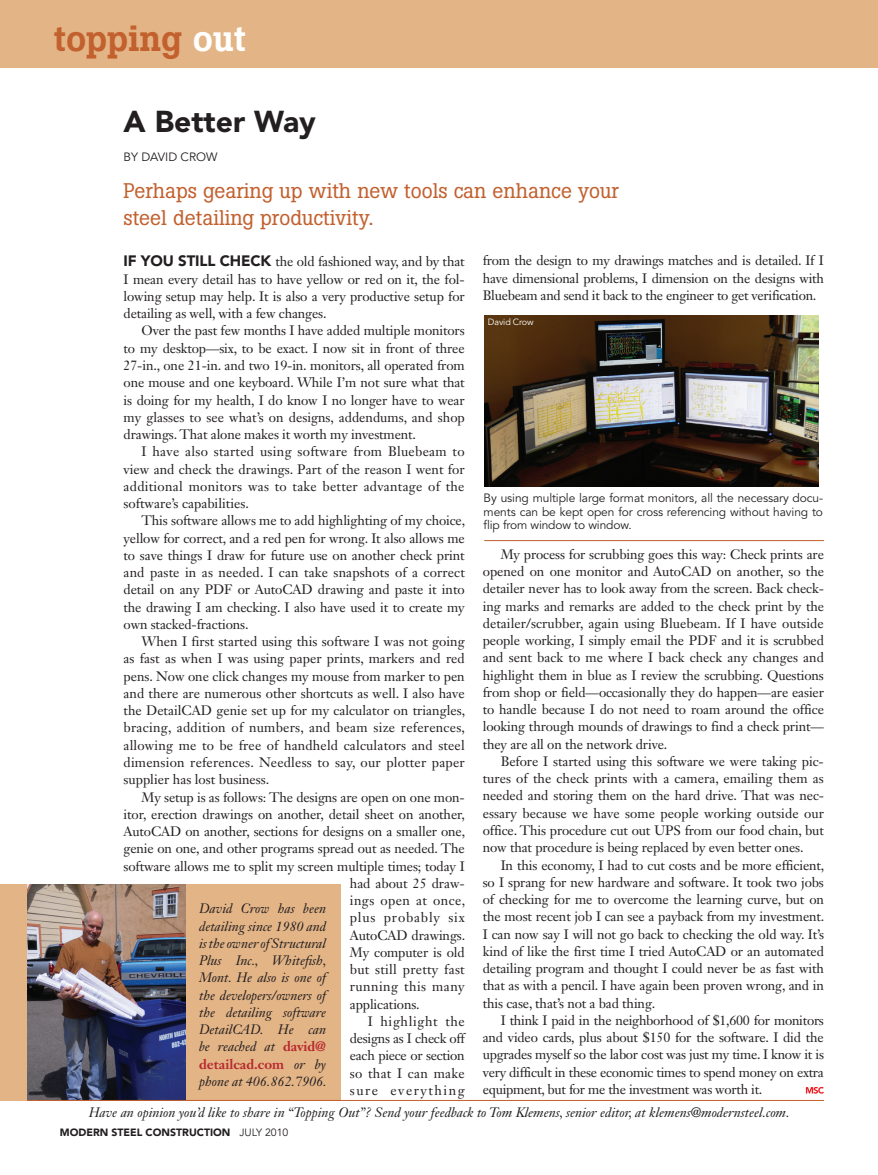
<style>
.page{position:relative;width:878px;height:1175px;background:#fff}
.page>*{position:absolute;margin:0;border:0;box-sizing:border-box;transform-origin:0 0}
.t1{font:500 36px "Boton";color:#c2602e}
.t2{font:900 30px "Avenir LT Std";color:#231f20}
.t3{font:21px/27px "Boton";color:#c2602e}
.t4{font:900 15px "Avenir LT Std";color:#231f20}
.t5{font:13.5px/17.2px "Janson Text LT Std";letter-spacing:-.01em;color:#231f20;text-align:justify}
.t6{font:italic 13.5px/17.2px "Janson Text LT Std";color:#231f20;text-align:justify}
.t7{font:13.5px "Janson Text LT Std";letter-spacing:.02em;color:#231f20}
.t8{font:13.5px "Janson Text LT Std";letter-spacing:.03em;color:#231f20}
.t9{font:13.5px "Janson Text LT Std";letter-spacing:.06em;color:#231f20}
.t10{font:13.5px "Janson Text LT Std";letter-spacing:.11em;color:#231f20}
.t11{font:13.5px "Janson Text LT Std";letter-spacing:.045em;color:#231f20}
.t12{font:12px/13.5px "Avenir LT Std";letter-spacing:-.01em;color:#231f20;text-align:justify}
.t13{font:900 10.5px "Avenir LT Std";color:#231f20}
.t14{font:9px "Avenir LT Std";color:#fff}
.s1{color:#fff}
.s2{font-family:"Avenir LT Std";font-weight:900;font-size:15px}
.s3{font-weight:700;font-style:normal;color:#b7282e}
.s4{font-weight:400}
</style>
<div class="page">
<div style="left:0;top:0;width:878px;height:68px;background:#e3b486"></div>
<svg style="left:805px;top:1086px;width:18px;height:7px"></svg>
<div style="left:0;top:884px;width:341px;height:216px;background:#e3b486"></div>
<img style="left:27px;top:884px;width:158px;height:216px">
<img style="left:485px;top:315px;width:333px;height:171px">
<hr style="left:484px;top:540px;width:339px;height:1px;background:#c2602e">
<hr style="left:27px;top:1100px;width:797px;height:1px;background:#c2602e">
<h1 class="t1" style="left:54px;top:17px;width:193px">topping <span class="s1">out</span></h1>
<h2 class="t2" style="left:123px;top:103px;width:194px">A BETTER WAY</h2>
<p class="t12" style="left:123px;top:150px;width:95px">By david crow</p>
<h3 class="t3" style="left:123px;top:177px;width:497px">Perhaps gearing up with new tools can enhance your steel detailing productivity.</h3>
<p class="t5" style="left:124px;top:253px;width:343px;text-indent:96px"><span class="s2">CHEC K</span> the old fashioned way, and by that I mean every detail has to have yellow or red on it, the fol&shy;lowing setup may help. It is also a very productive setup for detailing as well, with a few changes.</p>
<p class="t5" style="left:124px;top:322px;width:343px;text-indent:18px">Over the past few months I have added multiple monitors to my desktop—six, to be exact. I now sit in front of three 27-in., one 21-in. and two 19-in. monitors, all operated from one mouse and one keyboard. While I’m not sure what that is doing for my health, I do know I no longer have to wear my glasses to see what’s on designs, addendums, and shop drawings. That alone makes it worth my investment.</p>
<p class="t5" style="left:124px;top:443px;width:342px;text-indent:18px">I have also started using software from Bluebeam to view and check the drawings. Part of the reason I went for additional monitors was to take better advantage of the software’s capabilities.</p>
<p class="t5" style="left:124px;top:512px;width:343px;text-indent:18px">This software allows me to add highlighting of my choice, yellow for correct, and a red pen for wrong. It also allows me to save things I draw for future use on another check print and paste in as needed. I can take snapshots of a correct detail on any PDF or AutoCAD drawing and paste it into the drawing I am checking. I also have used it to create my own stacked-fractions.</p>
<p class="t5" style="left:124px;top:632px;width:343px;text-indent:18px">When I first started using this software I was not going as fast as when I was using paper prints, markers and red pens. Now one click changes my mouse from marker to pen and there are numerous other shortcuts as well. I also have the DetailCAD genie set up for my calculator on triangles, bracing, addition of numbers, and beam size references, allowing me to be free of handheld calculators and steel dimension references. Needless to say, our plotter paper supplier has lost business.</p>
<p class="t5" style="left:141px;top:788px;width:325px">My setup is as follows: The designs are open on one mon-</p>
<p class="t5" style="left:124px;top:805px;width:343px">itor, erection drawings on another, detail sheet on another,</p>
<p class="t5" style="left:124px;top:822px;width:343px">AutoCAD on another, sections for designs on a smaller one,</p>
<p class="t5" style="left:124px;top:840px;width:342px">genie on one, and other programs spread out as needed. The</p>
<p class="t5" style="left:124px;top:857px;width:343px">software allows me to split my screen multiple times; today I</p>
<p class="t5" style="left:350px;top:874px;width:116px">had about 25 draw-</p>
<p class="t8" style="left:350px;top:891px;width:117px">ings open at once,</p>
<p class="t9" style="left:350px;top:909px;width:116px">plus probably six</p>
<p class="t5" style="left:350px;top:926px;width:117px">AutoCAD drawings.</p>
<p class="t5" style="left:350px;top:943px;width:116px">My computer is old</p>
<p class="t7" style="left:350px;top:960px;width:116px">but still pretty fast</p>
<p class="t8" style="left:350px;top:978px;width:116px">running this many</p>
<p class="t5" style="left:350px;top:995px;width:71px">applications.</p>
<p class="t11" style="left:368px;top:1012px;width:98px">I highlight the</p>
<p class="t5" style="left:350px;top:1029px;width:116px">designs as I check off</p>
<p class="t5" style="left:350px;top:1047px;width:116px">each piece or section</p>
<p class="t7" style="left:350px;top:1064px;width:116px">so that I can make</p>
<p class="t10" style="left:350px;top:1081px;width:116px">sure everything</p>
<p class="t4" style="left:123px;top:252px;width:63px">IF YOU STILL</p>
<p class="t6" style="left:199px;top:900px;width:129px">David Crow has been detailing since 1980 and is the owner of Structural Plus Inc., Whitefish, Mont. He also is one of the developers/owners of the detailing software DetailCAD. He can be reached at <span class="s3">david@ detailcad.com</span> or by phone at 406.862.7906.</p>
<p class="t5" style="left:483px;top:252px;width:343px">from the design to my drawings matches and is detailed. If I have dimensional problems, I dimension on the designs with Bluebeam and send it back to the engineer to get verification.</p>
<p class="t14" style="left:488px;top:317px;width:47px">David Crow</p>
<p class="t12" style="left:483px;top:492px;width:341px">By using multiple large format monitors, all the necessary docu&shy;ments can be kept open for cross referencing without having to flip from window to window.</p>
<p class="t5" style="left:483px;top:545px;width:343px;text-indent:18px">My process for scrubbing goes this way: Check prints are opened on one monitor and AutoCAD on another, so the detailer never has to look away from the screen. Back check&shy;ing marks and remarks are added to the check print by the detailer/scrubber, again using Bluebeam. If I have outside people working, I simply email the PDF and it is scrubbed and sent back to me where I back check any changes and highlight them in blue as I review the scrubbing. Questions from shop or field—occasionally they do happen—are easier to handle because I do not need to roam around the office looking through mounds of drawings to find a check print— they are all on the network drive.</p>
<p class="t5" style="left:483px;top:752px;width:343px;text-indent:18px">Before I started using this software we were taking pic&shy;tures of the check prints with a camera, emailing them as needed and storing them on the hard drive. That was nec&shy;essary because we have some people working outside our office. This procedure cut out UPS from our food chain, but now that procedure is being replaced by even better ones.</p>
<p class="t5" style="left:483px;top:856px;width:343px;text-indent:18px">In this economy, I had to cut costs and be more efficient, so I sprang for new hardware and software. It took two jobs of checking for me to overcome the learning curve, but on the most recent job I can see a payback from my investment.<br>I can now say I will not go back to checking the old way. It’s kind of like the first time I tried AutoCAD or an automated detailing program and thought I could never be as fast with that as with a pencil. I have again been proven wrong, and in this case, that’s not a bad thing.</p>
<p class="t5" style="left:483px;top:1011px;width:343px;text-indent:18px">I think I paid in the neighborhood of $1,600 for monitors and video cards, plus about $150 for the software. I did the upgrades myself so the labor cost was just my time. I know it is very difficult in these economic times to spend money on extra equipment, but for me the investment was worth it.</p>
<p class="t6" style="left:89px;top:1104px;width:702px">Have an opinion you’d like to share in “Topping Out”? Send your feedback to Tom Klemens, senior editor, at klemens@modernsteel.com.</p>
<p class="t13" style="left:60px;top:1125px;width:230px">MODERN STEEL CONSTRUCTION <span class="s4">july 2010</span></p>
</div>
